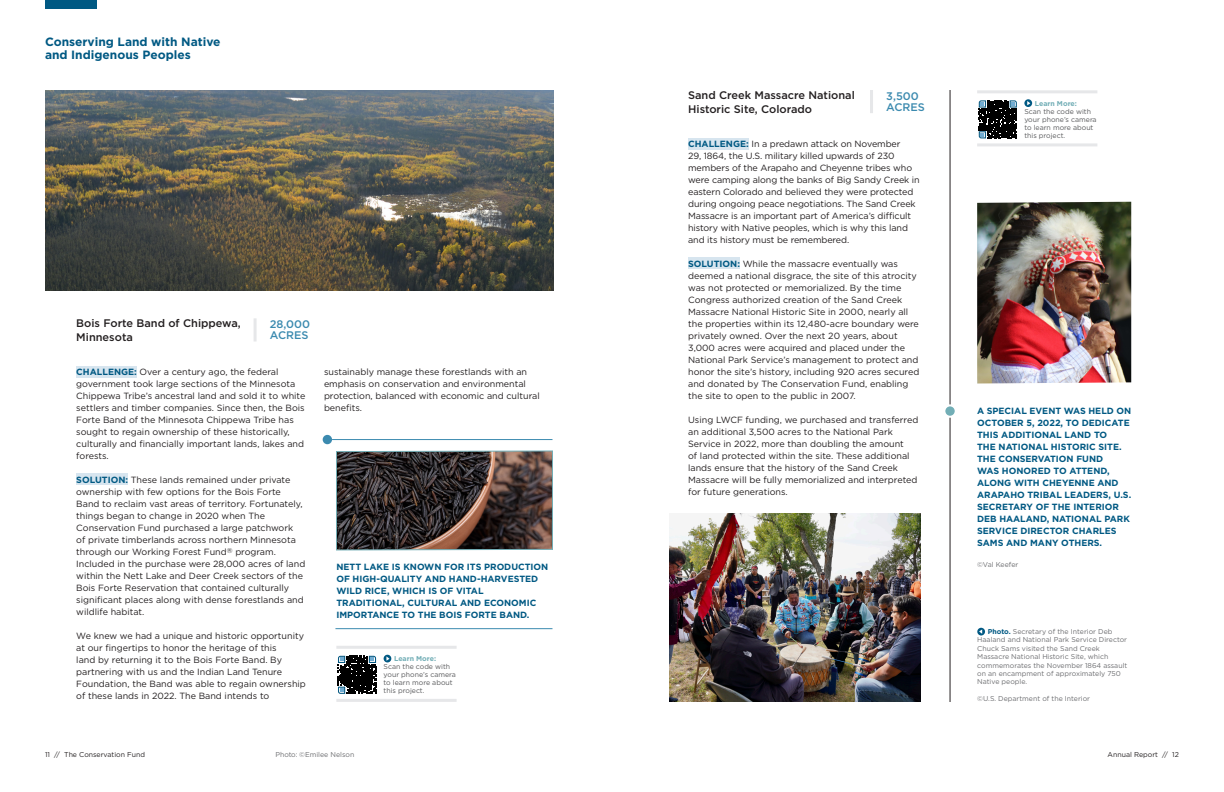
<style>
.page{position:relative;width:1224px;height:792px;background:#fff}
.page>*{position:absolute;margin:0;border:0;box-sizing:border-box;transform-origin:0 0}
.t1{font:700 12px/13px "Gotham";color:#005983}
.t2{font:500 11px/14px "Gotham";color:#231f20}
.t3{font:500 11px/11px "Gotham";color:#3b8aaf}
.t4{font:9px/12px "Gotham";color:#231f20}
.t5{font:700 9px/12px "Gotham";color:#005983}
.t6{font:7px/8.4px "Gotham";color:#6c6d70}
.t7{font:7px/8px "Gotham";color:#57585a}
.t8{font:7px "Gotham";color:#231f20}
.s1{font-weight:700;color:#005983}
.s2{font-weight:700;color:#72aeb6}
</style>
<div class="page">
<div style="left:688px;top:257px;width:52px;height:12px;background:#d7e5ef"></div>
<div style="left:76px;top:473px;width:52px;height:12px;background:#d7e5ef"></div>
<img style="left:670px;top:513px;width:251px;height:189px">
<hr style="left:950px;top:90px;width:1px;height:612px;background:#231f20">
<img style="left:977px;top:202px;width:154px;height:182px">
<hr style="left:254px;top:318px;width:3px;height:24px;background:#e6e7e9">
<hr style="left:870px;top:90px;width:3px;height:23px;background:#e6e7e9">
<div style="left:76px;top:366px;width:61px;height:12px;background:#d7e5ef"></div>
<div style="left:688px;top:138px;width:61px;height:12px;background:#d7e5ef"></div>
<svg style="left:978px;top:102px;width:39px;height:37px"></svg>
<svg style="left:979px;top:100px;width:38px;height:38px"></svg>
<svg style="left:1024px;top:99px;width:8px;height:8px"></svg>
<hr style="left:977px;top:143px;width:120px;height:3px;background:#e6e7e9">
<hr style="left:977px;top:90px;width:120px;height:3px;background:#e6e7e9">
<svg style="left:1027px;top:101px;width:3px;height:4px"></svg>
<div style="left:45px;top:0;width:52px;height:9px;background:#005983"></div>
<svg style="left:977px;top:628px;width:8px;height:8px"></svg>
<svg style="left:979px;top:630px;width:3px;height:4px"></svg>
<svg style="left:944px;top:405px;width:12px;height:12px"></svg>
<div style="left:943px;top:404px;width:14px;height:14px;border:2px solid #fff;border-radius:50%"></div>
<div style="left:323px;top:435px;width:9px;height:9px;background:#3b8aaf;border-radius:50%"></div>
<hr style="left:332px;top:439px;width:220px;height:1px;background:#3b8aaf">
<hr style="left:335px;top:628px;width:217px;height:1px;background:#3b8aaf">
<svg style="left:339px;top:655px;width:38px;height:39px"></svg>
<svg style="left:338px;top:656px;width:38px;height:38px"></svg>
<svg style="left:384px;top:655px;width:7px;height:7px"></svg>
<hr style="left:336px;top:699px;width:121px;height:3px;background:#e6e7e9">
<hr style="left:336px;top:646px;width:121px;height:3px;background:#e6e7e9">
<svg style="left:386px;top:657px;width:3px;height:4px"></svg>
<svg style="left:336px;top:451px;width:217px;height:99px;background:#413634"></svg>
<img style="left:45px;top:90px;width:509px;height:201px">
<p class="t1" style="left:45px;top:35px;width:177px">Conserving Land with Native and Indigenous Peoples</p>
<p class="t2" style="left:76px;top:316px;width:166px">Bois Forte Band of Chippewa,<br>Minnesota</p>
<p class="t3" style="left:270px;top:319px;width:42px">28,000<br>ACRES</p>
<p class="t4" style="left:76px;top:366px;width:231px"><span class="s1">CHALLENGE:</span> Over a century ago, the federal government took large sections of the Minnesota Chippewa Tribe’s ancestral land and sold it to white settlers and timber companies. Since then, the Bois Forte Band of the Minnesota Chippewa Tribe has sought to regain ownership of these historically, culturally and financially important lands, lakes and forests.</p>
<p class="t4" style="left:76px;top:474px;width:231px"><span class="s1">SOLUTION:</span> These lands remained under private ownership with few options for the Bois Forte Band to reclaim vast areas of territory. Fortunately, things began to change in 2020 when The Conservation Fund purchased a large patchwork<br>of private timberlands across northern Minnesota through our Working Forest Fund<sup>®</sup> program.<br>Included in the purchase were 28,000 acres of land within the Nett Lake and Deer Creek sectors of the Bois Forte Reservation that contained culturally significant places along with dense forestlands and wildlife habitat.</p>
<p class="t4" style="left:76px;top:630px;width:231px">We knew we had a unique and historic opportunity at our fingertips to honor the heritage of this<br>land by returning it to the Bois Forte Band. By partnering with us and the Indian Land Tenure Foundation, the Band was able to regain ownership of these lands in 2022. The Band intends to</p>
<p class="t4" style="left:324px;top:366px;width:217px">sustainably manage these forestlands with an emphasis on conservation and environmental protection, balanced with economic and cultural benefits.</p>
<p class="t5" style="left:336px;top:560px;width:214px">NETT LAKE IS KNOWN FOR ITS PRODUCTION OF HIGH-QUALITY AND HAND-HARVESTED WILD RICE, WHICH IS OF VITAL TRADITIONAL, CULTURAL AND ECONOMIC IMPORTANCE TO THE BOIS FORTE BAND.</p>
<p class="t7" style="left:384px;top:654px;width:74px;text-indent:10px"><span class="s2">Learn More:<br></span>Scan the code with your phone’s camera to learn more about this project.</p>
<p class="t2" style="left:688px;top:88px;width:168px">Sand Creek Massacre National<br>Historic Site, Colorado</p>
<p class="t3" style="left:886px;top:90px;width:40px">3,500<br>ACRES</p>
<p class="t4" style="left:688px;top:137px;width:233px"><span class="s1">CHALLENGE:</span> In a predawn attack on November<br>29, 1864, the U.S. military killed upwards of 230 members of the Arapaho and Cheyenne tribes who were camping along the banks of Big Sandy Creek in eastern Colorado and believed they were protected during ongoing peace negotiations. The Sand Creek Massacre is an important part of America’s difficult history with Native peoples, which is why this land and its history must be remembered.</p>
<p class="t4" style="left:688px;top:257px;width:233px"><span class="s1">SOLUTION:</span> While the massacre eventually was deemed a national disgrace, the site of this atrocity was not protected or memorialized. By the time Congress authorized creation of the Sand Creek Massacre National Historic Site in 2000, nearly all the properties within its 12,480-acre boundary were privately owned. Over the next 20 years, about 3,000 acres were acquired and placed under the National Park Service’s management to protect and honor the site’s history, including 920 acres secured and donated by The Conservation Fund, enabling the site to open to the public in 2007.</p>
<p class="t4" style="left:688px;top:413px;width:232px">Using LWCF funding, we purchased and transferred an additional 3,500 acres to the National Park Service in 2022, more than doubling the amount<br>of land protected within the site. These additional lands ensure that the history of the Sand Creek Massacre will be fully memorialized and interpreted for future generations.</p>
<p class="t7" style="left:1024px;top:99px;width:74px;text-indent:10px"><span class="s2">Learn More:<br></span>Scan the code with your phone’s camera to learn more about this project.</p>
<p class="t5" style="left:977px;top:405px;width:156px">A SPECIAL EVENT WAS HELD ON<br>OCTOBER 5, 2022, TO DEDICATE<br>THIS ADDITIONAL LAND TO<br>THE NATIONAL HISTORIC SITE.<br>THE CONSERVATION FUND<br>WAS HONORED TO ATTEND,<br>ALONG WITH CHEYENNE AND<br>ARAPAHO TRIBAL LEADERS, U.S.<br>SECRETARY OF THE INTERIOR<br>DEB HAALAND, NATIONAL PARK<br>SERVICE DIRECTOR CHARLES<br>SAMS AND MANY OTHERS.</p>
<p class="t6" style="left:977px;top:560px;width:43px">©Val Keefer</p>
<p class="t6" style="left:977px;top:627px;width:152px;text-indent:10px"><span class="s1">Photo.</span> Secretary of the Interior Deb Haaland and National Park Service Director Chuck Sams visited the Sand Creek Massacre National Historic Site, which commemorates the November 1864 assault on an encampment of approximately 750<br>Native people.</p>
<p class="t6" style="left:977px;top:694px;width:114px">©U.S. Department of the Interior</p>
<p class="t8" style="left:45px;top:750px;width:102px">11 // The Conservation Fund</p>
<p class="t8" style="left:1108px;top:750px;width:73px">Annual Report // 12</p>
<p class="t6" style="left:276px;top:750px;width:80px">Photo: ©Emilee Nelson</p>
</div>
